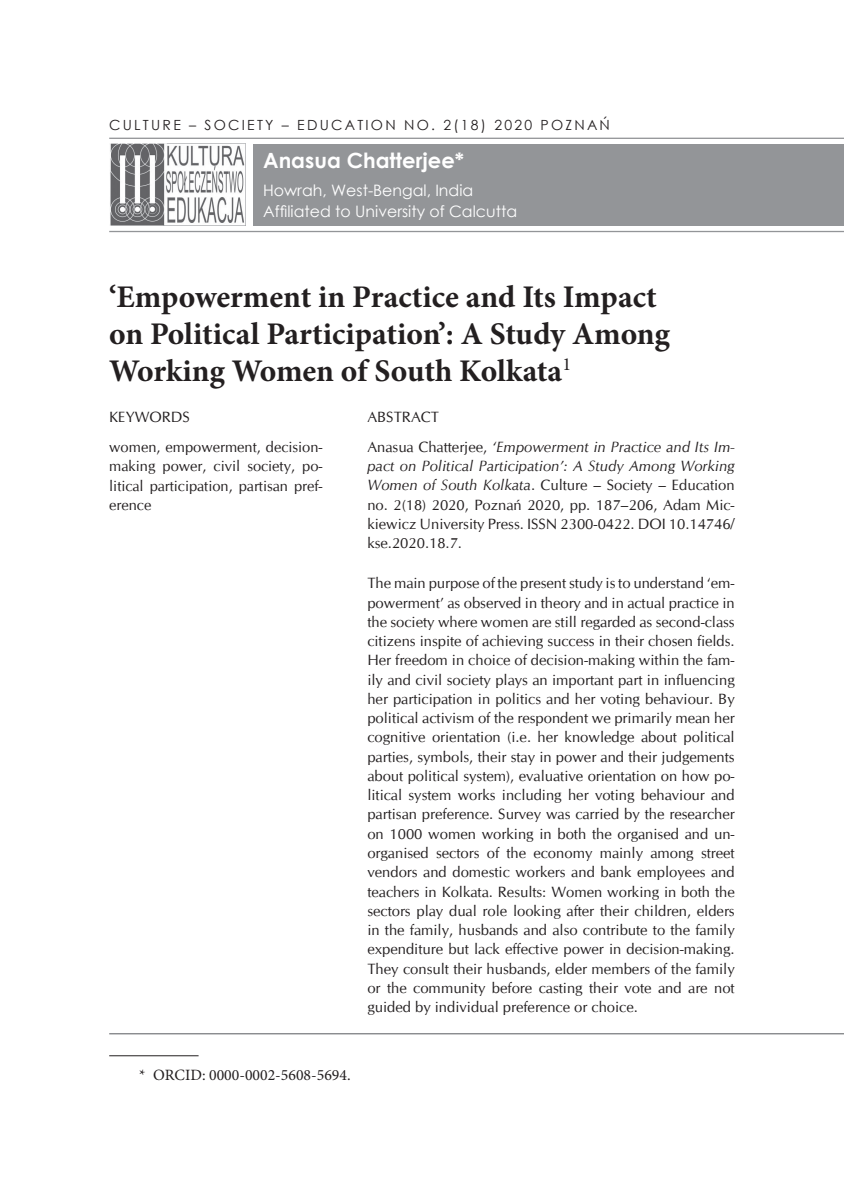
<style>
.page{position:relative;width:844px;height:1191px;background:#fff}
.page>*{position:absolute;margin:0;border:0;box-sizing:border-box;transform-origin:0 0}
.t1{font:700 31.5px/36.8px "Minion Pro";letter-spacing:-.005em;color:#231f20}
.t2{font:700 21px "Century Gothic";color:#fff}
.t3{font:15.75px/21px "Century Gothic";color:#fff}
.t4{font:15.75px "Minion Pro";color:#231f20}
.t5{font:14.88px/19.2px "CG Omega";color:#231f20;text-align:justify}
.t6{font:italic 14.88px/29.8px "CG Omega";color:#231f20}
.t7{font:14px "Century Gothic";letter-spacing:.16em;color:#231f20}
.s1{font-style:normal}
.s2{font-style:italic}
</style>
<div class="page">
<div style="left:253px;top:144px;width:590px;height:82px;background:#939598"></div>
<hr style="left:109px;top:1055px;width:89px;height:1px;background:#231f20">
<hr style="left:109px;top:138px;width:734px;height:1px;background:#939598">
<img style="left:110px;top:144px;width:135px;height:82px">
<hr style="left:109px;top:1033px;width:734px;height:1px;background:#808285">
<hr style="left:109px;top:231px;width:734px;height:1px;background:#939598">
<p class="t7" style="left:109px;top:115px;width:502px">CULTURE – SOCIETY – EDUCATION NO. 2(18) 2020 POZNAŃ</p>
<h2 class="t2" style="left:263px;top:145px;width:202px">Anasua Chatterjee*</h2>
<p class="t3" style="left:263px;top:180px;width:255px">Howrah, West-Bengal, India<br>Affiliated to University of Calcutta</p>
<h1 class="t1" style="left:109px;top:278px;width:562px">‘Empowerment in Practice and Its Impact on Political Participation’: A Study Among<br>Working Women of South Kolkata<sup>1</sup></h1>
<p class="t5" style="left:109px;top:402px;width:215px;line-height:29.8px">KEYWORDS<br>women, empowerment, decision-</p>
<p class="t5" style="left:109px;top:457px;width:215px">making power, civil society, po&shy;litical participation, partisan pref&shy;erence</p>
<p class="t6" style="left:367px;top:402px;width:369px"><span class="s1">ABSTRACT<br>Anasua Chatterjee,</span> ‘Empowerment in Practice and Its Im-</p>
<p class="t5" style="left:367px;top:456px;width:369px"><span class="s2">pact on Political Participation’: A Study Among Working Women of South Kolkata</span>. Culture – Society – Education no. 2(18) 2020, Poznań 2020, pp. 187–206, Adam Mic&shy;kiewicz University Press. ISSN 2300-0422. DOI 10.14746/ kse.2020.18.7.</p>
<p class="t5" style="left:367px;top:574px;width:369px">The main purpose of the present study is to understand ‘em&shy;powerment’ as observed in theory and in actual practice in the society where women are still regarded as second-class citizens inspite of achieving success in their chosen fields.<br>Her freedom in choice of decision-making within the fam&shy;ily and civil society plays an important part in influencing her participation in politics and her voting behaviour. By political activism of the respondent we primarily mean her cognitive orientation (i.e. her knowledge about political parties, symbols, their stay in power and their judgements about political system), evaluative orientation on how po&shy;litical system works including her voting behaviour and partisan preference. Survey was carried by the researcher on 1000 women working in both the organised and un&shy;organised sectors of the economy mainly among street vendors and domestic workers and bank employees and teachers in Kolkata. Results: Women working in both the sectors play dual role looking after their children, elders in the family, husbands and also contribute to the family expenditure but lack effective power in decision-making.<br>They consult their husbands, elder members of the family or the community before casting their vote and are not guided by individual preference or choice.</p>
<p class="t4" style="left:139px;top:1064px;width:213px">* ORCID: 0000-0002-5608-5694.</p>
</div>
